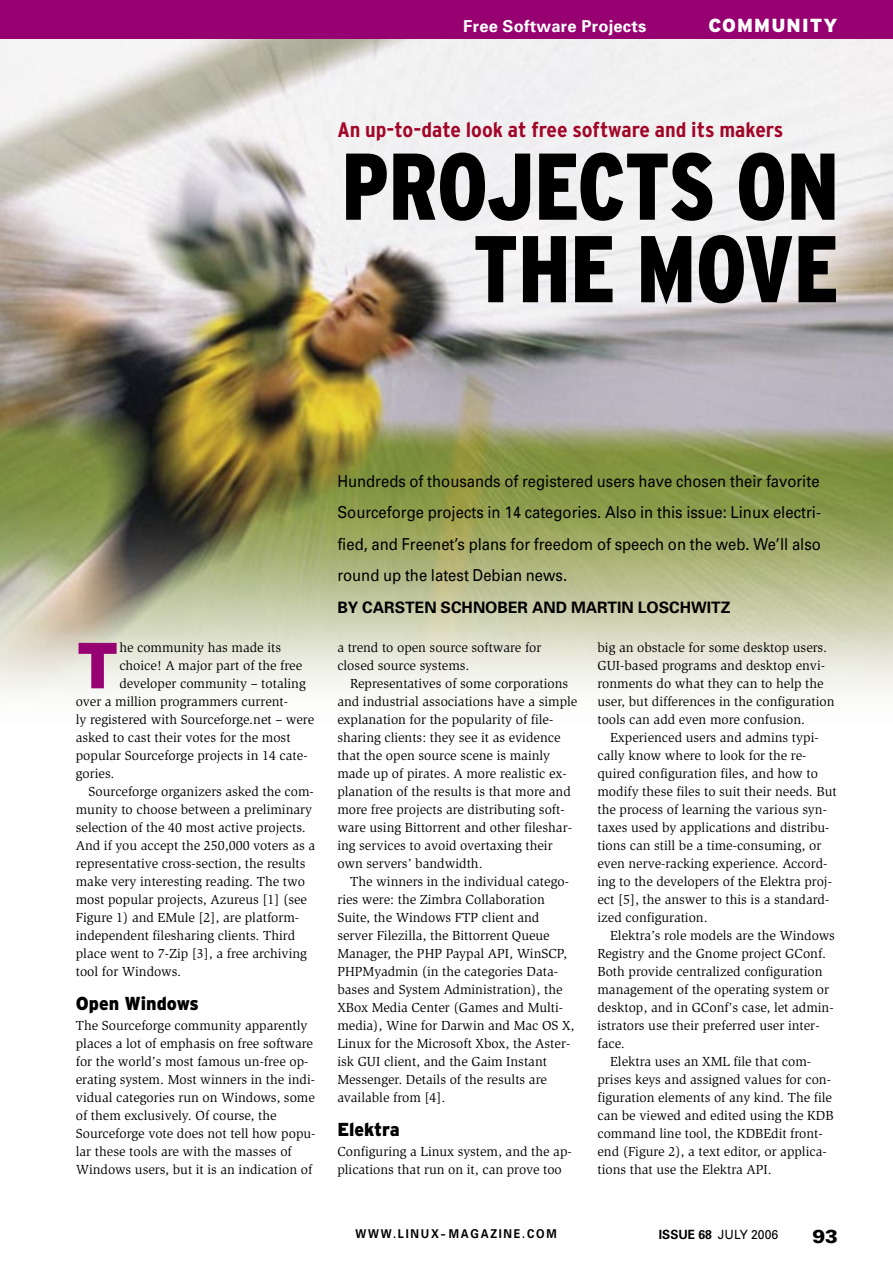
<style>
.page{position:relative;width:893px;height:1263px;background:#fff}
.page>*{position:absolute;margin:0;border:0;box-sizing:border-box;transform-origin:0 0}
._60_T{font:900 condensed 94.5px/82.5px "Interstate";color:#000;text-align:right;scale:.95 1}
._12_L_Initial{font:900 64.95px "Interstate";color:#970070}
._62_TD{font:700 condensed 21px "Interstate";color:#a20527;scale:1.1 1}
._95_R{font:900 18.9px "Interstate";letter-spacing:.06em;color:#fff}
.Pagina{font:900 18.9px "Univers";color:#000}
._19_ZT{font:900 18.75px "Interstate";color:#000;scale:.95 1}
._65_V{font:16.5px/31.5px "Univers";color:#000;text-align:justify;scale:.9 1}
._95_RSW{font:700 16.5px "Univers";letter-spacing:.015em;color:#fff}
._65_V-2{font:700 15.75px "Univers";color:#000}
._10_L{font:13.5px/18px "Slimbach";color:#000}
._11_L_ohne{font:13.5px/18px "Slimbach";color:#000}
._12_L_Initial-2{font:13.5px "Slimbach";color:#000}
.Marginalie{font:12.75px "Univers";color:#000;scale:.95 1}
.Maginalie_URL{font:700 12.15px "Univers";letter-spacing:.16em;color:#000;scale:.9 1}
.s1{font-weight:700}
</style>
<div class="page">
<img style="left:0;top:38px;width:893px;height:655px">
<div style="left:0;top:0;width:893px;height:38px;background:#970070"></div>
<p class="_95_RSW" style="left:463px;top:16px;width:185px">Free Software Projects</p>
<p class="_95_R" style="left:709px;top:15px;width:131px">COMMUNITY</p>
<p class="_62_TD" style="left:337px;top:118px;width:407px">An up-to-date look at free software and its makers</p>
<p class="_60_T" style="left:342px;top:145px;width:525px">PROJECTS ON<br>THE MOVE</p>
<p class="_12_L_Initial" style="left:76px;top:628px;width:45px">T</p>
<p class="_12_L_Initial-2" style="left:119px;top:640px;width:163px">he community has made its</p>
<p class="_12_L_Initial-2" style="left:119px;top:658px;width:184px">choice! A major part of the free</p>
<p class="_12_L_Initial-2" style="left:119px;top:676px;width:188px">developer community – totaling</p>
<p class="_12_L_Initial-2" style="left:76px;top:694px;width:214px">over a million programmers current-</p>
<p class="_12_L_Initial-2" style="left:76px;top:712px;width:240px">ly registered with Sourceforge.net – were</p>
<p class="_12_L_Initial-2" style="left:76px;top:730px;width:216px">asked to cast their votes for the most</p>
<p class="_12_L_Initial-2" style="left:76px;top:748px;width:233px">popular Sourceforge projects in 14 cate-</p>
<p class="_12_L_Initial-2" style="left:76px;top:766px;width:40px">gories.</p>
<p class="_10_L" style="left:76px;top:783px;width:241px;text-indent:13px">Sourceforge organizers asked the com&shy;munity to choose between a preliminary selection of the 40 most active projects.<br>And if you accept the 250,000 voters as a representative cross-section, the results make very interesting reading. The two most popular projects, Azureus [1] (see Figure 1) and EMule [2], are platform&shy;independent filesharing clients. Third place went to 7-Zip [3], a free archiving tool for Windows.</p>
<p class="_19_ZT" style="left:76px;top:993px;width:131px">Open Windows</p>
<p class="_11_L_ohne" style="left:76px;top:1017px;width:241px">The Sourceforge community apparently places a lot of emphasis on free software for the world’s most famous un-free op&shy;erating system. Most winners in the indi&shy;vidual categories run on Windows, some of them exclusively. Of course, the Sourceforge vote does not tell how popu&shy;lar these tools are with the masses of Windows users, but it is an indication of</p>
<p class="_65_V" style="left:337px;top:465px;width:539px">Hundreds of thousands of registered users have chosen their favorite Sourceforge projects in 14 categories. Also in this issue: Linux electri&shy;fied, and Freenet’s plans for freedom of speech on the web. We’ll also round up the latest Debian news.</p>
<p class="_65_V-2" style="left:337px;top:597px;width:395px">BY CARSTEN SCHNOBER AND MARTIN LOSCHWITZ</p>
<p class="_11_L_ohne" style="left:337px;top:639px;width:206px">a trend to open source software for closed source systems.</p>
<p class="_10_L" style="left:337px;top:675px;width:242px;text-indent:13px">Representatives of some corporations and industrial associations have a simple explanation for the popularity of file&shy;sharing clients: they see it as evidence that the open source scene is mainly made up of pirates. A more realistic ex&shy;planation of the results is that more and more free projects are distributing soft&shy;ware using Bittorrent and other fileshar&shy;ing services to avoid overtaxing their own servers’ bandwidth.</p>
<p class="_10_L" style="left:337px;top:873px;width:239px;text-indent:13px">The winners in the individual catego&shy;ries were: the Zimbra Collaboration Suite, the Windows FTP client and server Filezilla, the Bittorrent Queue Manager, the PHP Paypal API, WinSCP, PHPMyadmin (in the categories Data&shy;bases and System Administration), the XBox Media Center (Games and Multi&shy;media), Wine for Darwin and Mac OS X, Linux for the Microsoft Xbox, the Aster&shy;isk GUI client, and the Gaim Instant Messenger. Details of the results are available from [4].</p>
<p class="_19_ZT" style="left:337px;top:1119px;width:67px">Elektra</p>
<p class="_11_L_ohne" style="left:337px;top:1143px;width:236px">Configuring a Linux system, and the ap&shy;plications that run on it, can prove too</p>
<p class="_11_L_ohne" style="left:597px;top:639px;width:239px">big an obstacle for some desktop users.<br>GUI-based programs and desktop envi&shy;ronments do what they can to help the user, but differences in the configuration tools can add even more confusion.</p>
<p class="_10_L" style="left:597px;top:729px;width:241px;text-indent:13px">Experienced users and admins typi&shy;cally know where to look for the re&shy;quired configuration files, and how to modify these files to suit their needs. But the process of learning the various syn&shy;taxes used by applications and distribu&shy;tions can still be a time-consuming, or even nerve-racking experience. Accord&shy;ing to the developers of the Elektra proj&shy;ect [5], the answer to this is a standard&shy;ized configuration.</p>
<p class="_10_L" style="left:597px;top:927px;width:239px;text-indent:13px">Elektra’s role models are the Windows Registry and the Gnome project GConf.<br>Both provide centralized configuration management of the operating system or desktop, and in GConf’s case, let admin&shy;istrators use their preferred user inter&shy;face.</p>
<p class="_10_L" style="left:597px;top:1053px;width:238px;text-indent:13px">Elektra uses an XML file that com&shy;prises keys and assigned values for con&shy;figuration elements of any kind. The file can be viewed and edited using the KDB command line tool, the KDBEdit front&shy;end (Figure 2), a text editor, or applica&shy;tions that use the Elektra API.</p>
<p class="Maginalie_URL" style="left:355px;top:1226px;width:225px">WWW.LINUX-MAGAZINE.COM</p>
<p class="Marginalie" style="left:659px;top:1226px;width:127px"><span class="s1">ISSUE 68</span> JULY 2006</p>
<p class="Pagina" style="left:812px;top:1225px;width:27px">93</p>
</div>
